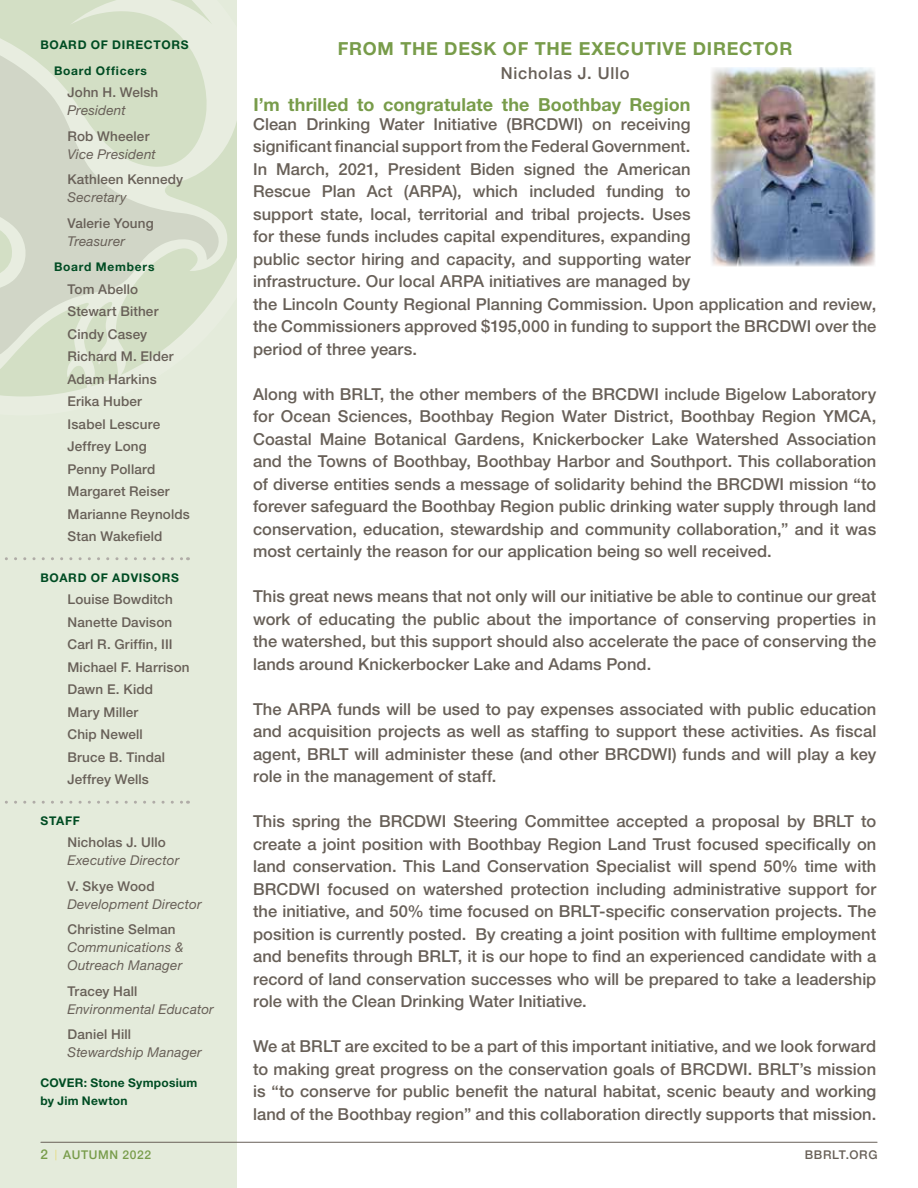
<style>
.page{position:relative;width:918px;height:1188px;background:#fff}
.page>*{position:absolute;margin:0;border:0;box-sizing:border-box;transform-origin:0 0}
.t1{font:700 18px "Helvetica Neue LT Std";letter-spacing:.01em;color:#789c4a}
.t2{font:700 18px "Helvetica Neue LT Std";letter-spacing:.045em;color:#789c4a}
.t3{font:500 16.5px/22.5px "Helvetica Neue LT Std";letter-spacing:.005em;color:#686058;text-align:justify}
.t4{font:500 16.5px "Helvetica Neue";letter-spacing:.045em;color:#686058}
.t5{font:500 13.5px/22.5px "Helvetica Neue LT Std";letter-spacing:.01em;color:#686058}
.t6{font:italic 13.5px/18px "Helvetica Neue LT Std";letter-spacing:.015em;color:#686058}
.t7{font:700 12px/25.5px "Helvetica Neue LT Std";letter-spacing:.055em;color:#004c23}
.t8{font:700 12px/18px "Helvetica Neue LT Std";letter-spacing:.02em;color:#004c23}
.t9{font:500 12px "Helvetica Neue";letter-spacing:.055em;color:#789c4a}
.t10{font:500 12px "Helvetica Neue";letter-spacing:.055em;color:#686058}
.s1{font-family:"Helvetica Neue LT Std";font-size:13.5px}
.s2{font-weight:300;font-size:10.5px;color:#e5d660}
</style>
<div class="page">
<img style="left:711px;top:67px;width:164px;height:200px">
<div style="left:0;top:0;width:237px;height:1188px;background:#e4ebdb"></div>
<svg style="left:0;top:0;width:237px;height:396px"></svg>
<svg style="left:0;top:20px;width:222px;height:345px"></svg>
<hr style="left:41px;top:1142px;width:836px;height:1px;background:#686058">
<svg style="left:5px;top:557px;width:184px;height:3px"></svg>
<svg style="left:5px;top:801px;width:184px;height:3px"></svg>
<p class="t7" style="left:54px;top:32px;width:136px;text-indent:-14px">BOARD OF DIRECTORS<br>Board Officers</p>
<p class="t5" style="left:68px;top:81px;width:92px">John H. Welsh</p>
<p class="t6" style="left:68px;top:101px;width:60px">President</p>
<p class="t5" style="left:68px;top:124px;width:83px">Rob Wheeler</p>
<p class="t6" style="left:68px;top:144px;width:90px">Vice President</p>
<p class="t5" style="left:68px;top:168px;width:117px">Kathleen Kennedy</p>
<p class="t6" style="left:68px;top:188px;width:61px">Secretary</p>
<p class="t5" style="left:68px;top:211px;width:88px">Valerie Young</p>
<p class="t6" style="left:68px;top:231px;width:59px">Treasurer</p>
<p class="t7" style="left:54px;top:254px;width:102px">Board Members</p>
<p class="t5" style="left:68px;top:277px;width:124px">Tom Abello<br>Stewart Bither<br>Cindy Casey<br>Richard M. Elder<br>Adam Harkins<br>Erika Huber<br>Isabel Lescure<br>Jeffrey Long<br>Penny Pollard<br>Margaret Reiser<br>Marianne Reynolds<br>Stan Wakefield</p>
<p class="t7" style="left:40px;top:564px;width:140px">BOARD OF ADVISORS</p>
<p class="t5" style="left:68px;top:588px;width:124px">Louise Bowditch<br>Nanette Davison<br>Carl R. Griffin, III<br>Michael F. Harrison<br>Dawn E. Kidd<br>Mary Miller<br>Chip Newell<br>Bruce B. Tindal<br>Jeffrey Wells</p>
<p class="t7" style="left:40px;top:807px;width:41px">STAFF</p>
<p class="t5" style="left:68px;top:831px;width:100px">Nicholas J. Ullo</p>
<p class="t6" style="left:68px;top:851px;width:113px">Executive Director</p>
<p class="t5" style="left:68px;top:874px;width:89px">V. Skye Wood</p>
<p class="t6" style="left:68px;top:894px;width:136px">Development Director</p>
<p class="t5" style="left:68px;top:918px;width:110px">Christine Selman</p>
<p class="t6" style="left:68px;top:938px;width:118px">Communications &amp;<br>Outreach Manager</p>
<p class="t5" style="left:68px;top:979px;width:72px">Tracey Hall</p>
<p class="t6" style="left:68px;top:999px;width:148px">Environmental Educator</p>
<p class="t5" style="left:68px;top:1023px;width:65px">Daniel Hill</p>
<p class="t6" style="left:68px;top:1043px;width:136px">Stewardship Manager</p>
<p class="t8" style="left:40px;top:1074px;width:158px">COVER: Stone Symposium by Jim Newton</p>
<p class="t2" style="left:338px;top:38px;width:456px">FROM THE DESK OF THE EXECUTIVE DIRECTOR</p>
<p class="t4" style="left:501px;top:60px;width:130px">Nicholas J. Ullo</p>
<p class="t1" style="left:254px;top:93px;width:439px">I’m thrilled to congratulate the Boothbay Region</p>
<p class="t3" style="left:253px;top:112px;width:625px;text-align:left">Clean Drinking Water Initiative (BRCDWI) on receiving<br>significant financial support from the Federal Government.<br>In March, 2021, President Biden signed the American<br>Rescue Plan Act (ARPA), which included funding to<br>support state, local, territorial and tribal projects. Uses<br>for these funds includes capital expenditures, expanding<br>public sector hiring and capacity, and supporting water<br>infrastructure. Our local ARPA initiatives are managed by<br>the Lincoln County Regional Planning Commission. Upon application and review, the Commissioners approved $195,000 in funding to support the BRCDWI over the period of three years.</p>
<p class="t3" style="left:253px;top:382px;width:625px">Along with BRLT, the other members of the BRCDWI include Bigelow Laboratory for Ocean Sciences, Boothbay Region Water District, Boothbay Region YMCA, Coastal Maine Botanical Gardens, Knickerbocker Lake Watershed Association and the Towns of Boothbay, Boothbay Harbor and Southport. This collaboration of diverse entities sends a message of solidarity behind the BRCDWI mission “to forever safeguard the Boothbay Region public drinking water supply through land conservation, education, stewardship and community collaboration,” and it was most certainly the reason for our application being so well received.</p>
<p class="t3" style="left:253px;top:585px;width:625px">This great news means that not only will our initiative be able to continue our great work of educating the public about the importance of conserving properties in the watershed, but this support should also accelerate the pace of conserving the lands around Knickerbocker Lake and Adams Pond.</p>
<p class="t3" style="left:253px;top:697px;width:625px">The ARPA funds will be used to pay expenses associated with public education and acquisition projects as well as staffing to support these activities. As fiscal agent, BRLT will administer these (and other BRCDWI) funds and will play a key role in the management of staff.</p>
<p class="t3" style="left:253px;top:810px;width:625px">This spring the BRCDWI Steering Committee accepted a proposal by BRLT to create a joint position with Boothbay Region Land Trust focused specifically on land conservation. This Land Conservation Specialist will spend 50% time with BRCDWI focused on watershed protection including administrative support for the initiative, and 50% time focused on BRLT-specific conservation projects. The position is currently posted. By creating a joint position with fulltime employment and benefits through BRLT, it is our hope to find an experienced candidate with a record of land conservation successes who will be prepared to take a leadership role with the Clean Drinking Water Initiative.</p>
<p class="t3" style="left:253px;top:1035px;width:625px">We at BRLT are excited to be a part of this important initiative, and we look forward to making great progress on the conservation goals of BRCDWI. BRLT’s mission is “to conserve for public benefit the natural habitat, scenic beauty and working land of the Boothbay region” and this collaboration directly supports that mission.</p>
<p class="t9" style="left:40px;top:1145px;width:112px"><span class="s1">2</span> <span class="s2">|</span> AUTUMN 2022</p>
<p class="t10" style="left:805px;top:1145px;width:74px">BBRLT.ORG</p>
</div>
